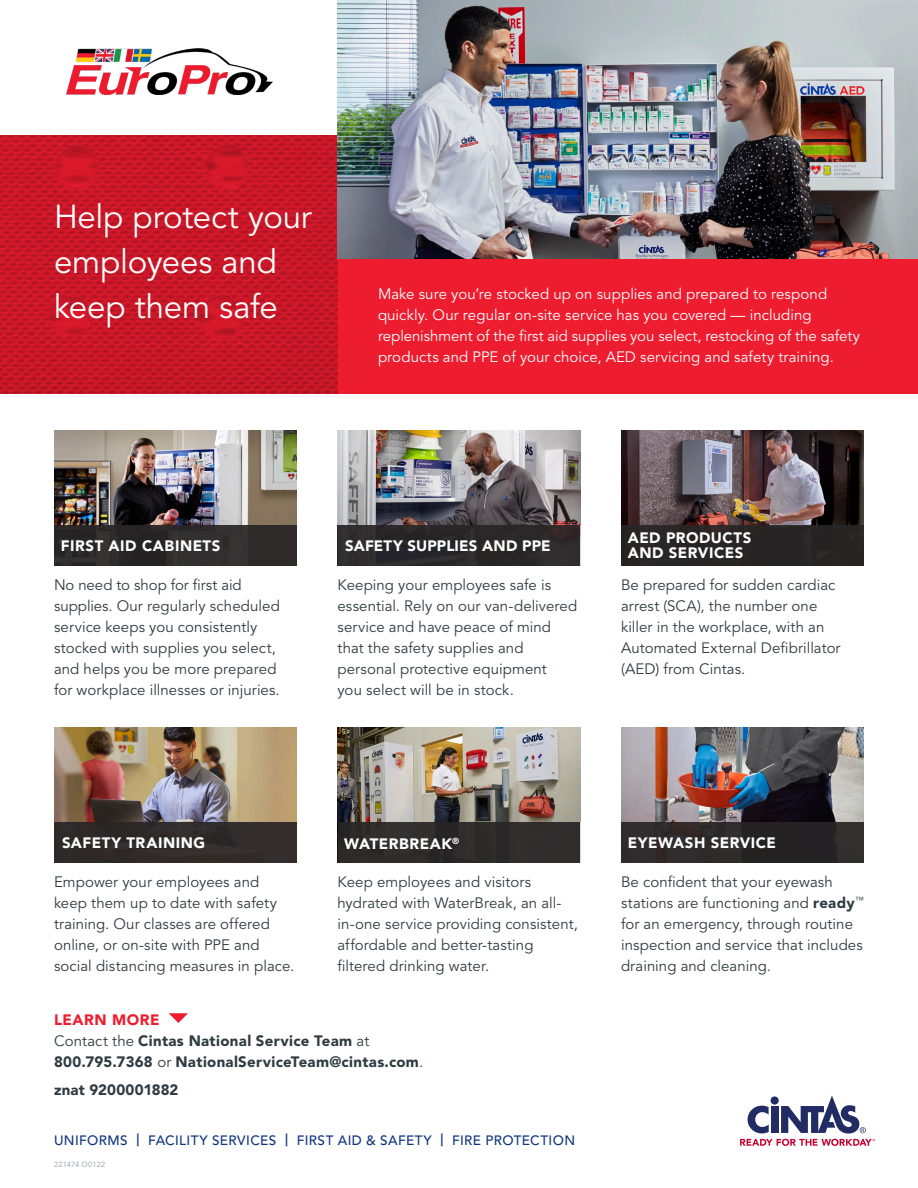
<style>
.page{position:relative;width:918px;height:1188px;background:#fff}
.page>*{position:absolute;margin:0;border:0;box-sizing:border-box;transform-origin:0 0}
.Page_Title{font:33px/45px "Avenir";letter-spacing:-.005em;color:#fff}
.t1{font:15px/21px "Avenir";letter-spacing:.005em;color:#2f3b41}
.t2{font:15px/21px "Avenir";letter-spacing:.005em;color:#fff}
.t3{font:900 15px/21px "Avenir";letter-spacing:.02em;color:#2f3b41}
.Subheaders_-_white{font:900 15px/15px "Avenir";letter-spacing:.035em;color:#fff}
.Subheaders_-_white-2{font:900 15px "Avenir";letter-spacing:.01em;color:#fff}
.Subheaders_-_Orange{font:900 15px "Avenir";letter-spacing:.035em;color:#ed1c2f}
.t4{font:500 13.5px "Avenir";letter-spacing:.03em;color:#11367e}
.t5{font:7.5px "Avenir";letter-spacing:.015em;color:#9faab2}
.s1{font-weight:400}
.s2{font-size:16.5px}
.s3{font-weight:900}
</style>
<div class="page">
<svg style="left:740px;top:1096px;width:135px;height:50px"></svg>
<svg style="left:0;top:135px;width:918px;height:258px;background:#d8192b"></svg>
<img style="left:338px;top:0;width:580px;height:258px">
<img style="left:338px;top:728px;width:242px;height:135px">
<img style="left:338px;top:430px;width:242px;height:95px">
<div style="left:338px;top:822px;width:242px;height:40px;background:#312d2d"></div>
<img style="left:621px;top:728px;width:243px;height:94px">
<img style="left:621px;top:430px;width:243px;height:95px">
<img style="left:54px;top:430px;width:243px;height:95px">
<img style="left:54px;top:728px;width:243px;height:94px">
<div style="left:54px;top:822px;width:243px;height:40px;background:#312a29"></div>
<div style="left:621px;top:822px;width:243px;height:40px;background:#2e2a29"></div>
<div style="left:54px;top:525px;width:243px;height:41px;background:#2e2a29"></div>
<div style="left:338px;top:525px;width:242px;height:41px;background:#2b2829"></div>
<div style="left:621px;top:525px;width:243px;height:41px;background:#231f20"></div>
<svg style="left:169px;top:1013px;width:19px;height:10px"></svg>
<img style="left:66px;top:49px;width:207px;height:46px">
<p class="Page_Title" style="left:54px;top:195px;width:259px">Help protect your employees and keep them safe</p>
<p class="t2" style="left:378px;top:283px;width:483px">Make sure you’re stocked up on supplies and prepared to respond quickly. Our regular on-site service has you covered — including replenishment of the first aid supplies you select, restocking of the safety products and PPE of your choice, AED servicing and safety training.</p>
<p class="Subheaders_-_white" style="left:61px;top:538px;width:161px">FIRST AID CABINETS</p>
<p class="t1" style="left:54px;top:575px;width:227px">No need to shop for first aid supplies. Our regularly scheduled service keeps you consistently stocked with supplies you select, and helps you be more prepared for workplace illnesses or injuries.</p>
<p class="Subheaders_-_white-2" style="left:345px;top:537px;width:207px">SAFETY SUPPLIES AND PPE</p>
<p class="Subheaders_-_white" style="left:628px;top:531px;width:125px">AED PRODUCTS<br>AND SERVICES</p>
<p class="t1" style="left:338px;top:575px;width:241px">Keeping your employees safe is essential. Rely on our van-delivered service and have peace of mind that the safety supplies and personal protective equipment<br>you select will be in stock.</p>
<p class="t1" style="left:621px;top:575px;width:221px">Be prepared for sudden cardiac arrest (SCA), the number one killer in the workplace, with an<br>Automated External Defibrillator (AED) from Cintas.</p>
<p class="Subheaders_-_white" style="left:62px;top:835px;width:145px">SAFETY TRAINING</p>
<p class="Subheaders_-_white" style="left:344px;top:836px;width:116px">WATERBREAK<sup>®</sup></p>
<p class="t1" style="left:54px;top:872px;width:242px">Empower your employees and keep them up to date with safety training. Our classes are offered online, or on-site with PPE and social distancing measures in place.</p>
<p class="Subheaders_-_Orange" style="left:54px;top:1010px;width:107px">LEARN MORE</p>
<p class="t1" style="left:338px;top:872px;width:242px">Keep employees and visitors hydrated with WaterBreak, an all&shy;in-one service providing consistent, affordable and better-tasting filtered drinking water.</p>
<p class="t3" style="left:54px;top:1031px;width:371px"><span class="s1">Contact the</span> Cintas National Service Team <span class="s1">at<br></span>800.795.7368 <span class="s1">or</span> NationalServiceTeam@cintas.com<span class="s1">.</span></p>
<p class="t3" style="left:54px;top:1079px;width:126px">znat 9200001882</p>
<p class="t4" style="left:54px;top:1132px;width:523px">UNIFORMS <span class="s2">|</span> FACILITY SERVICES <span class="s2">|</span> FIRST AID &amp; SAFETY <span class="s2">|</span> FIRE PROTECTION</p>
<p class="t5" style="left:54px;top:1160px;width:53px">221474 O0122</p>
<p class="Subheaders_-_white" style="left:628px;top:835px;width:150px">EYEWASH SERVICE</p>
<p class="t1" style="left:621px;top:872px;width:244px">Be confident that your eyewash stations are functioning and <span class="s3">ready</span><sup>™ </sup>for an emergency, through routine inspection and service that includes draining and cleaning.</p>
</div>
